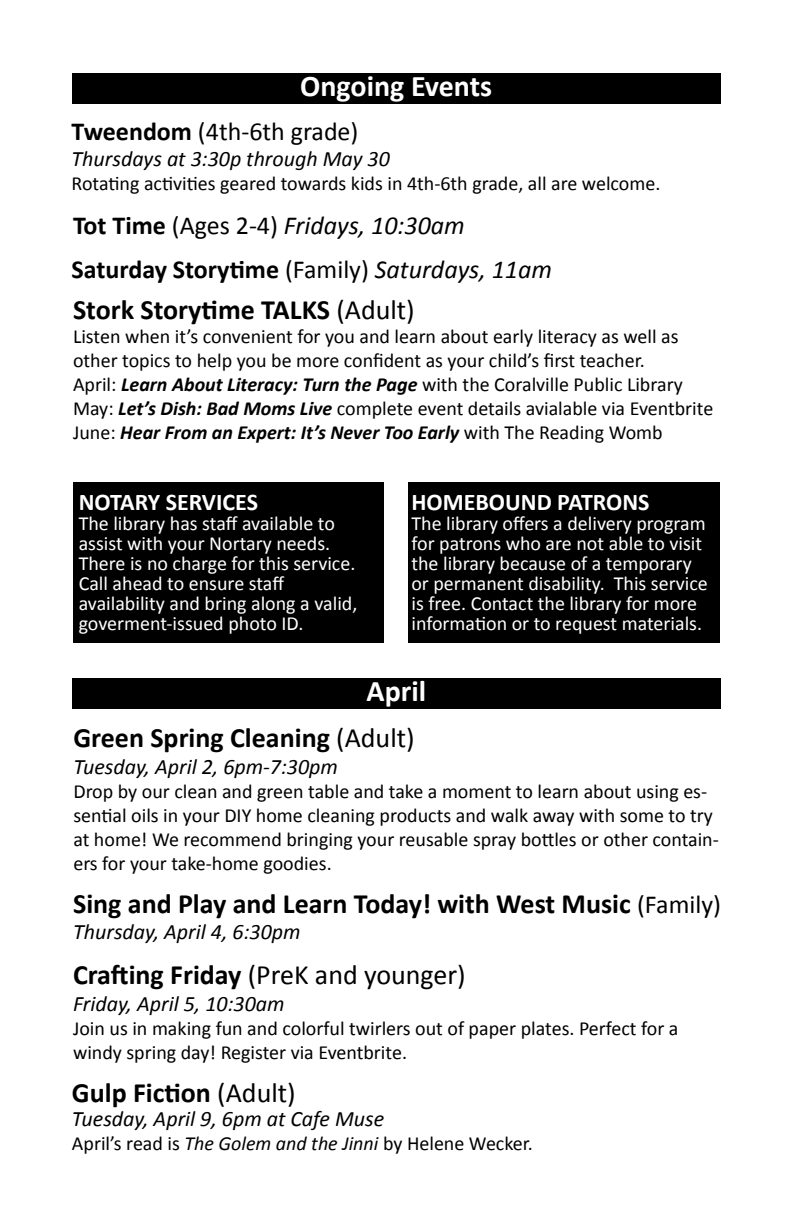
<style>
.page{position:relative;width:792px;height:1224px;background:#fff}
.page>*{position:absolute;margin:0;border:0;box-sizing:border-box;transform-origin:0 0}
.t1{font:700 30px "Calibri";color:#fff}
.t2{font:700 28px "Calibri";color:#000}
.t3{font:28px "Calibri";color:#000}
.t4{font:italic 26px/43.4px "Calibri";color:#000}
.t5{font:26px "Calibri";color:#000}
.t6{font:700 24px "Calibri";color:#fff}
.t7{font:italic 22px "Calibri";color:#000}
.t8{font:20px/24px "Calibri";color:#000}
.t9{font:20px/20px "Calibri";color:#fff}
.s1{font-weight:700}
.s2{font-weight:700;font-style:normal}
.s3{font-style:normal}
.s4{font-weight:400}
.s5{font-weight:700;font-style:italic}
.s6{font-weight:400;font-size:26px}
.s7{font-style:italic}
</style>
<div class="page">
<div style="left:408px;top:482px;width:311px;height:161px;background:#000"></div>
<div style="left:72px;top:74px;width:649px;height:30px;background:#000"></div>
<div style="left:72px;top:678px;width:649px;height:30px;background:#000"></div>
<div style="left:73px;top:482px;width:311px;height:161px;background:#000"></div>
<h1 class="t1" style="left:300px;top:67px;width:193px">Ongoing Events</h1>
<h3 class="t5" style="left:72px;top:114px;width:288px"><span class="s1">Tweendom</span> (4th-6th grade)</h3>
<p class="t7" style="left:72px;top:144px;width:320px">Thursdays at 3:30p through May 30</p>
<p class="t8" style="left:72px;top:171px;width:590px">Rotating activities geared towards kids in 4th-6th grade, all are welcome.</p>
<h3 class="t4" style="left:72px;top:203px;width:482px"><span class="s2">Tot Time</span> <span class="s3">(Ages 2-4)</span> Fridays, 10:30am<br><span class="s2">Saturday Storytime</span> <span class="s3">(Family)</span> Saturdays, 11am</h3>
<h2 class="t2" style="left:73px;top:292px;width:343px">Stork Storytime TALKS <span class="s4">(Adult)</span></h2>
<p class="t8" style="left:73px;top:325px;width:642px">Listen when it’s convenient for you and learn about early literacy as well as other topics to help you be more confident as your child’s first teacher.<br>April: <span class="s5">Learn About Literacy: Turn the Page</span> with the Coralville Public Library May: <span class="s5">Let’s Dish: Bad Moms Live</span> complete event details avialable via Eventbrite June: <span class="s5">Hear From an Expert: It’s Never Too Early</span> with The Reading Womb</p>
<p class="t6" style="left:79px;top:487px;width:181px">NOTARY SERVICES</p>
<p class="t9" style="left:79px;top:513px;width:280px">The library has staff available to assist with your Nortary needs.<br>There is no charge for this service.<br>Call ahead to ensure staff availability and bring along a valid, goverment-issued photo ID.</p>
<p class="t6" style="left:411px;top:487px;width:240px">HOMEBOUND PATRONS</p>
<p class="t9" style="left:411px;top:513px;width:298px">The library offers a delivery program for patrons who are not able to visit the library because of a temporary or permanent disability. This service is free. Contact the library for more information or to request materials.</p>
<h1 class="t1" style="left:367px;top:672px;width:61px">April</h1>
<h2 class="t2" style="left:73px;top:720px;width:343px">Green Spring Cleaning <span class="s4">(Adult)</span></h2>
<p class="t7" style="left:73px;top:751px;width:266px">Tuesday, April 2, 6pm-7:30pm</p>
<p class="t8" style="left:73px;top:779px;width:647px">Drop by our clean and green table and take a moment to learn about using es&shy;sential oils in your DIY home cleaning products and walk away with some to try at home! We recommend bringing your reusable spray bottles or other contain&shy;ers for your take-home goodies.</p>
<h2 class="t2" style="left:73px;top:886px;width:649px">Sing and Play and Learn Today! with West Music <span class="s6">(Family)</span></h2>
<p class="t7" style="left:73px;top:917px;width:229px">Thursday, April 4, 6:30pm</p>
<h2 class="t3" style="left:73px;top:957px;width:394px"><span class="s1">Crafting Friday</span> (PreK and younger)</h2>
<p class="t7" style="left:73px;top:988px;width:213px">Friday, April 5, 10:30am</p>
<p class="t8" style="left:73px;top:1016px;width:607px">Join us in making fun and colorful twirlers out of paper plates. Perfect for a windy spring day! Register via Eventbrite.</p>
<h2 class="t2" style="left:72px;top:1075px;width:225px">Gulp Fiction <span class="s4">(Adult)</span></h2>
<p class="t7" style="left:72px;top:1104px;width:314px">Tuesday, April 9, 6pm at Cafe Muse</p>
<p class="t8" style="left:72px;top:1132px;width:462px">April’s read is <span class="s7">The Golem and the Jinni</span> by Helene Wecker.</p>
</div>
